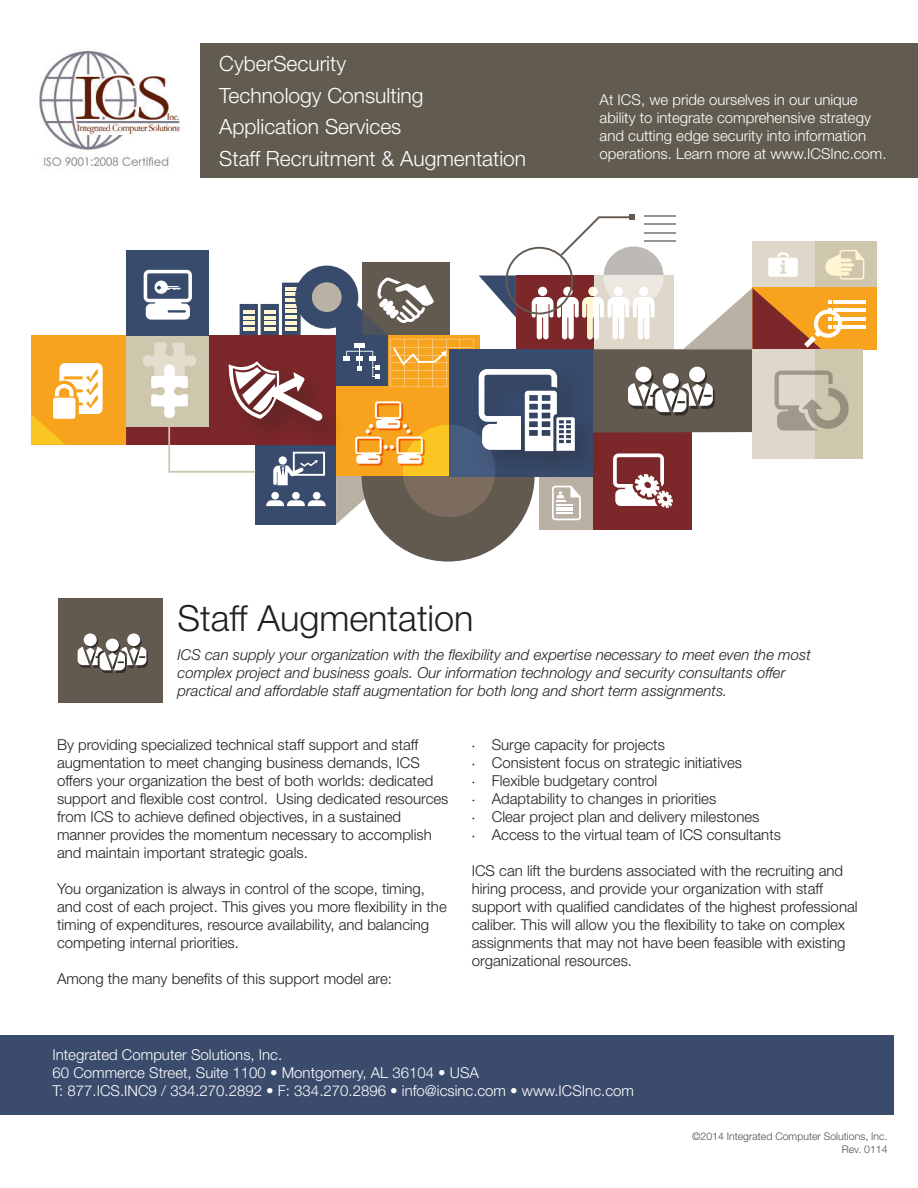
<style>
.page{position:relative;width:918px;height:1188px;background:#fff}
.page>*{position:absolute;margin:0;border:0;box-sizing:border-box;transform-origin:0 0}
.t1{font:300 36px "Helvetica Neue";color:#231f20}
.t2{font:300 21px/31.5px "Helvetica Neue";color:#fff}
.t3{font:300 15px/18px "Helvetica Neue";color:#231f20}
.t4{font:300 15px/18px "Helvetica Neue";color:#fff}
.t5{font:italic 300 15px/18px "Helvetica Neue";color:#231f20}
.t6{font:300 10.5px/12.6px "Helvetica Neue";color:#4f4b4b;text-align:right}
.s1{font-family:"Minion Pro";font-weight:400}
</style>
<div class="page">
<div style="left:200px;top:44px;width:718px;height:134px;background:#625b50"></div>
<div style="left:815px;top:241px;width:62px;height:63px;background:#cfc6ae"></div>
<div style="left:31px;top:335px;width:204px;height:110px;background:#f8a31d"></div>
<div style="left:753px;top:287px;width:124px;height:62px;background:#f8a31d"></div>
<div style="left:127px;top:335px;width:82px;height:91px;background:#cfc6ae"></div>
<div style="left:127px;top:250px;width:82px;height:85px;background:#384b6c"></div>
<div style="left:592px;top:431px;width:99px;height:99px;background:#7c2729"></div>
<div style="left:539px;top:476px;width:54px;height:54px;background:#bab1a5"></div>
<div style="left:361px;top:388px;width:174px;height:174px;background:#62594f;border-radius:50%"></div>
<hr style="left:834px;top:300px;width:32px;height:4px;background:#fff">
<hr style="left:834px;top:309px;width:32px;height:3px;background:#fff">
<hr style="left:834px;top:317px;width:32px;height:3px;background:#fff">
<hr style="left:834px;top:325px;width:32px;height:3px;background:#fff">
<svg style="left:31px;top:363px;width:72px;height:82px"></svg>
<div style="left:53px;top:398px;width:22px;height:21px;background:#fff;border-radius:3px"></div>
<svg style="left:143px;top:214px;width:721px;height:310px"></svg>
<div style="left:0;top:1035px;width:894px;height:79px;background:#3a4b6c"></div>
<img style="left:39px;top:50px;width:142px;height:117px">
<div style="left:59px;top:598px;width:104px;height:105px;background:#62594f"></div>
<svg style="left:129px;top:635px;width:13px;height:13px"></svg>
<svg style="left:85px;top:635px;width:13px;height:13px"></svg>
<div style="left:107px;top:640px;width:13px;height:13px;background:#746f6b;border-radius:50%"></div>
<div style="left:127px;top:633px;width:13px;height:13px;background:#fff;border-radius:50%"></div>
<div style="left:84px;top:633px;width:13px;height:13px;background:#fff;border-radius:50%"></div>
<div style="left:106px;top:639px;width:13px;height:12px;background:#fff;border-radius:50%"></div>
<svg style="left:78px;top:647px;width:70px;height:26px"></svg>
<h2 class="t2" style="left:219px;top:48px;width:308px">CyberSecurity<br>Technology Consulting<br>Application Services<br>Staff Recruitment &amp; Augmentation</h2>
<p class="t4" style="left:600px;top:90px;width:289px">At ICS, we pride ourselves in our unique ability to integrate comprehensive strategy and cutting edge security into information operations. Learn more at www.ICSInc.com.</p>
<h1 class="t1" style="left:178px;top:597px;width:298px">Staff Augmentation</h1>
<p class="t5" style="left:178px;top:645px;width:635px">ICS can supply your organization with the flexibility and expertise necessary to meet even the most complex project and business goals. Our information technology and security consultants offer practical and affordable staff augmentation for both long and short term assignments.</p>
<p class="t3" style="left:57px;top:735px;width:393px">By providing specialized technical staff support and staff augmentation to meet changing business demands, ICS offers your organization the best of both worlds: dedicated support and flexible cost control. Using dedicated resources from ICS to achieve defined objectives, in a sustained manner provides the momentum necessary to accomplish and maintain important strategic goals.</p>
<p class="t3" style="left:57px;top:879px;width:391px">You organization is always in control of the scope, timing, and cost of each project. This gives you more flexibility in the timing of expenditures, resource availability, and balancing competing internal priorities.</p>
<p class="t3" style="left:57px;top:969px;width:337px">Among the many benefits of this support model are:</p>
<p class="t3" style="left:472px;top:735px;width:311px"><span class="s1">·</span> Surge capacity for projects<br><span class="s1">·</span> Consistent focus on strategic initiatives<br><span class="s1">·</span> Flexible budgetary control<br><span class="s1">·</span> Adaptability to changes in priorities<br><span class="s1">·</span> Clear project plan and delivery milestones<br><span class="s1">·</span> Access to the virtual team of ICS consultants</p>
<p class="t3" style="left:472px;top:861px;width:387px">ICS can lift the burdens associated with the recruiting and hiring process, and provide your organization with staff support with qualified candidates of the highest professional caliber. This will allow you the flexibility to take on complex assignments that may not have been feasible with existing organizational resources.</p>
<p class="t4" style="left:52px;top:1046px;width:583px">Integrated Computer Solutions, Inc.<br>60 Commerce Street, Suite 1100 • Montgomery, AL 36104 • USA<br>T: 877.ICS.INC9 / 334.270.2892 • F: 334.270.2896 • info@icsinc.com • www.ICSInc.com</p>
<p class="t6" style="left:692px;top:1130px;width:197px">©2014 Integrated Computer Solutions, Inc.<br>Rev. 0114</p>
</div>
